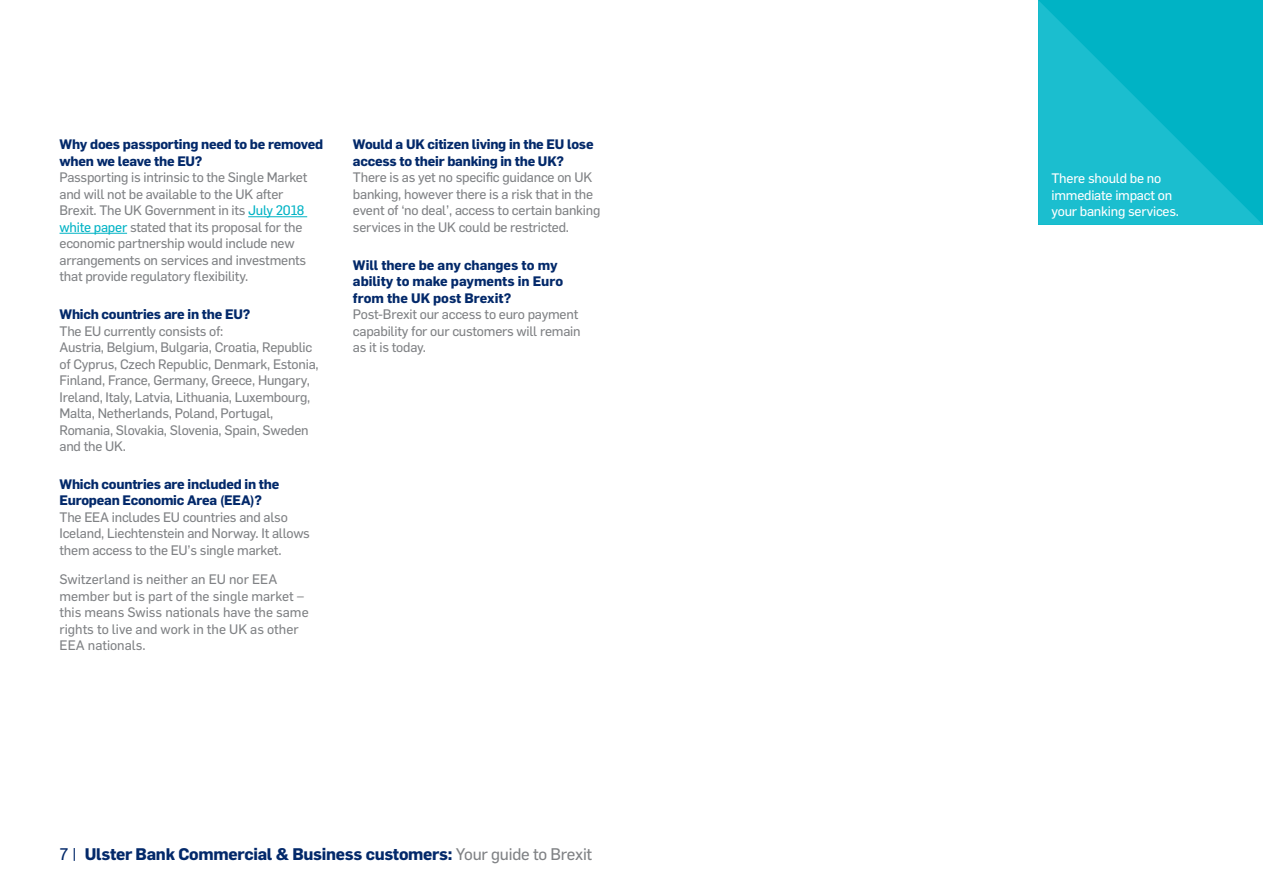
<style>
.page{position:relative;width:1263px;height:893px;background:#fff}
.page>*{position:absolute;margin:0;border:0;box-sizing:border-box;transform-origin:0 0}
.t1{font:700 16.5px "Flama";letter-spacing:-.015em;color:#03296a}
.t2{font:13.5px/16.5px "Flama Basic";letter-spacing:-.015em;color:#808285}
.t3{font:700 13.5px/16.5px "Flama";letter-spacing:-.015em;color:#03296a}
.t4{font:13.5px/16.5px "Flama Basic";letter-spacing:-.015em;color:#fff}
.s1{color:#00b3c5}
.s2{font-family:"Flama Basic";font-weight:400}
.s3{font-family:"Flama Basic";font-weight:400;color:#808285}
</style>
<div class="page">
<hr style="left:248px;top:216px;width:59px;height:1px;background:#00b3c5">
<hr style="left:60px;top:233px;width:67px;height:1px;background:#00b3c5">
<svg style="left:1038px;top:0;width:225px;height:225px;background:#0db8ca"></svg>
<p class="t3" style="left:60px;top:136px;width:265px">Why does passporting need to be removed when we leave the EU?</p>
<p class="t2" style="left:60px;top:169px;width:249px">Passporting is intrinsic to the Single Market and will not be available to the UK after Brexit. The UK Government in its <span class="s1">July 2018 white paper</span> stated that its proposal for the economic partnership would include new arrangements on services and investments that provide regulatory flexibility.</p>
<p class="t3" style="left:60px;top:305px;width:192px">Which countries are in the EU?</p>
<p class="t2" style="left:60px;top:322px;width:261px">The EU currently consists of:<br>Austria, Belgium, Bulgaria, Croatia, Republic of Cyprus, Czech Republic, Denmark, Estonia, Finland, France, Germany, Greece, Hungary, Ireland, Italy, Latvia, Lithuania, Luxembourg, Malta, Netherlands, Poland, Portugal, Romania, Slovakia, Slovenia, Spain, Sweden and the UK.</p>
<p class="t3" style="left:60px;top:475px;width:221px">Which countries are included in the<br>European Economic Area (EEA)?</p>
<p class="t2" style="left:60px;top:508px;width:252px">The EEA includes EU countries and also<br>Iceland, Liechtenstein and Norway. It allows them access to the EU’s single market.</p>
<p class="t2" style="left:60px;top:570px;width:251px">Switzerland is neither an EU nor EEA member but is part of the single market – this means Swiss nationals have the same rights to live and work in the UK as other EEA nationals.</p>
<p class="t3" style="left:353px;top:136px;width:242px">Would a UK citizen living in the EU lose access to their banking in the UK?</p>
<p class="t2" style="left:353px;top:169px;width:249px">There is as yet no specific guidance on UK banking, however there is a risk that in the event of ‘no deal’, access to certain banking services in the UK could be restricted.</p>
<p class="t3" style="left:353px;top:256px;width:212px">Will there be any changes to my ability to make payments in Euro from the UK post Brexit?</p>
<p class="t2" style="left:353px;top:305px;width:229px">Post-Brexit our access to euro payment capability for our customers will remain as it is today.</p>
<p class="t1" style="left:60px;top:842px;width:534px"><span class="s2">7 |</span> Ulster Bank Commercial &amp; Business customers: <span class="s3">Your guide to Brexit</span></p>
<p class="t4" style="left:1051px;top:170px;width:129px">There should be no immediate impact on your banking services.</p>
</div>
